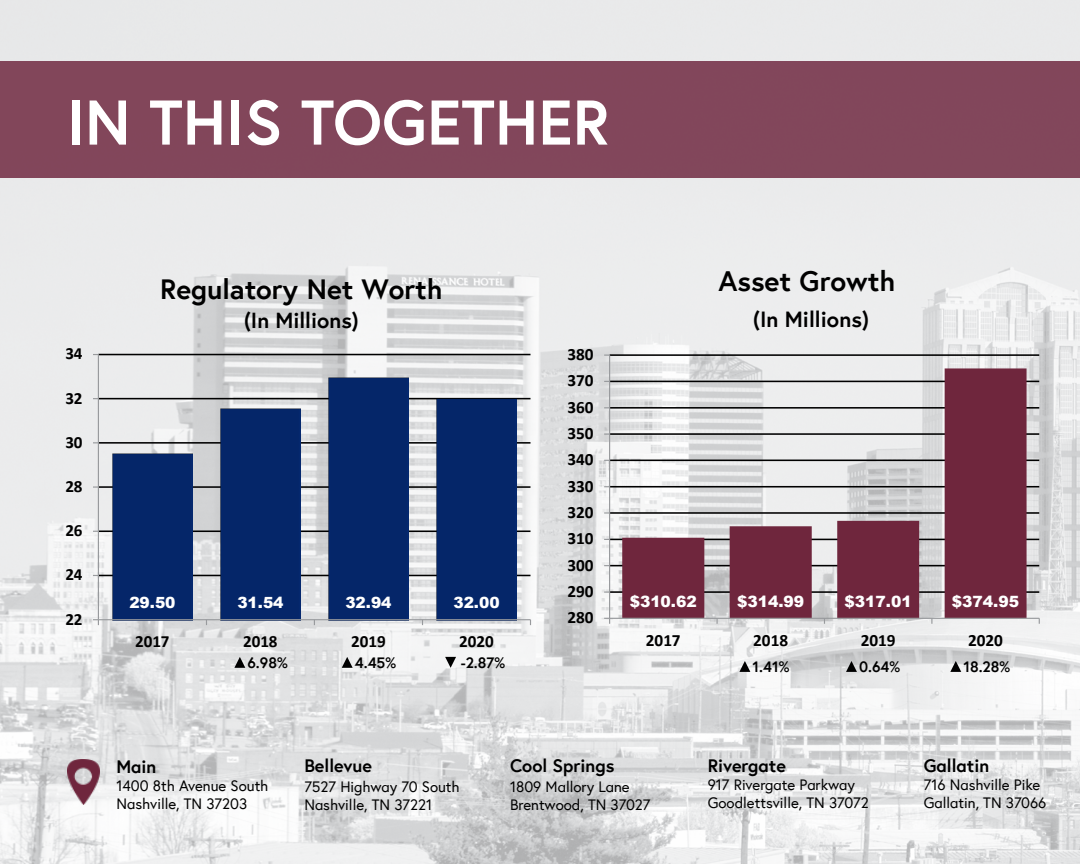
<style>
.page{position:relative;width:1080px;height:864px;background:#fff}
.page>*{position:absolute;margin:0;border:0;box-sizing:border-box;transform-origin:0 0}
.t1{font:700 63px "Europa";color:#fff}
.t2{font:700 28.05px "Europa";color:#000}
.t3{font:700 27.9px "Europa";color:#000}
.t4{font:700 21.9px "Europa";letter-spacing:.005em;color:#000}
.t5{font:700 21.75px "Europa";letter-spacing:.005em;color:#000}
.t6{font:700 18px "Europa";color:#000}
.t7{font:700 17.25px "Calibri";letter-spacing:-.005em;color:#000}
.t8{font:700 17.1px "Calibri";letter-spacing:-.005em;color:#000}
.t9{font:900 15.6px "Arial";letter-spacing:-.005em;color:#fff}
.t10{font:900 15.45px "Arial";letter-spacing:-.005em;color:#fff}
.t11{font:15px/18.3px "Europa";color:#000}
.t12{font:700 15px "Europa";color:#000}
</style>
<div class="page">
<img style="left:0;top:0;width:1080px;height:864px">
<img style="left:68px;top:759px;width:31px;height:46px">
<div style="left:0;top:62px;width:1080px;height:116px;background:#82465b"></div>
<svg style="left:234px;top:657px;width:11px;height:11px"></svg>
<svg style="left:342px;top:657px;width:11px;height:11px"></svg>
<svg style="left:445px;top:657px;width:11px;height:11px"></svg>
<svg style="left:846px;top:661px;width:11px;height:11px"></svg>
<svg style="left:950px;top:661px;width:11px;height:11px"></svg>
<svg style="left:739px;top:661px;width:11px;height:11px"></svg>
<hr style="left:610px;top:591px;width:429px;height:2px;background:#000">
<hr style="left:610px;top:565px;width:429px;height:1px;background:#000">
<hr style="left:610px;top:539px;width:429px;height:1px;background:#000">
<hr style="left:610px;top:512px;width:429px;height:2px;background:#000">
<hr style="left:610px;top:486px;width:429px;height:2px;background:#000">
<hr style="left:610px;top:460px;width:429px;height:1px;background:#000">
<hr style="left:610px;top:433px;width:429px;height:2px;background:#000">
<hr style="left:610px;top:407px;width:429px;height:2px;background:#000">
<hr style="left:610px;top:381px;width:429px;height:1px;background:#000">
<hr style="left:610px;top:354px;width:429px;height:2px;background:#000">
<svg style="left:622px;top:368px;width:405px;height:250px;background:#ab8d97"></svg>
<hr style="left:609px;top:355px;width:1px;height:263px;background:#989a9d">
<hr style="left:610px;top:618px;width:429px;height:1px;background:#989a9d">
<svg style="left:604px;top:618px;width:6px;height:6px"></svg>
<hr style="left:98px;top:575px;width:432px;height:1px;background:#000">
<hr style="left:98px;top:530px;width:432px;height:2px;background:#000">
<hr style="left:98px;top:486px;width:432px;height:2px;background:#000">
<hr style="left:98px;top:442px;width:432px;height:2px;background:#000">
<hr style="left:98px;top:398px;width:432px;height:1px;background:#000">
<hr style="left:98px;top:354px;width:432px;height:1px;background:#000">
<div style="left:112px;top:453px;width:80px;height:166px;background:#052669"></div>
<div style="left:221px;top:408px;width:79px;height:211px;background:#052669"></div>
<div style="left:329px;top:377px;width:79px;height:242px;background:#052669"></div>
<div style="left:437px;top:398px;width:79px;height:221px;background:#052669"></div>
<hr style="left:98px;top:355px;width:1px;height:265px;background:#989a9d">
<hr style="left:98px;top:619px;width:432px;height:1px;background:#989a9d">
<svg style="left:93px;top:619px;width:6px;height:6px"></svg>
<h1 class="t1" style="left:66px;top:80px;width:545px">IN THIS TOGETHER</h1>
<p class="t8" style="left:65px;top:342px;width:19px">34</p>
<p class="t8" style="left:65px;top:386px;width:19px">32</p>
<p class="t8" style="left:65px;top:430px;width:19px">30</p>
<p class="t8" style="left:65px;top:474px;width:19px">28</p>
<p class="t8" style="left:65px;top:518px;width:19px">26</p>
<p class="t8" style="left:65px;top:563px;width:19px">24</p>
<p class="t8" style="left:65px;top:607px;width:19px">22</p>
<h3 class="t3" style="left:160px;top:270px;width:284px">Regulatory Net Worth</h3>
<h3 class="t5" style="left:244px;top:306px;width:116px">(In Millions)</h3>
<p class="t10" style="left:129px;top:591px;width:48px">29.50</p>
<p class="t10" style="left:237px;top:591px;width:48px">31.54</p>
<p class="t10" style="left:345px;top:591px;width:48px">32.94</p>
<p class="t10" style="left:453px;top:591px;width:48px">32.00</p>
<p class="t8" style="left:135px;top:629px;width:36px">2017</p>
<p class="t8" style="left:243px;top:629px;width:36px">2018</p>
<p class="t8" style="left:351px;top:629px;width:36px">2019</p>
<p class="t8" style="left:459px;top:629px;width:36px">2020</p>
<p class="t7" style="left:568px;top:342px;width:28px">380</p>
<p class="t7" style="left:568px;top:368px;width:28px">370</p>
<p class="t7" style="left:568px;top:395px;width:28px">360</p>
<p class="t7" style="left:568px;top:421px;width:28px">350</p>
<p class="t7" style="left:568px;top:447px;width:28px">340</p>
<p class="t7" style="left:568px;top:474px;width:28px">330</p>
<p class="t7" style="left:568px;top:500px;width:28px">320</p>
<p class="t7" style="left:568px;top:526px;width:28px">310</p>
<p class="t7" style="left:568px;top:553px;width:28px">300</p>
<p class="t7" style="left:568px;top:579px;width:28px">290</p>
<p class="t7" style="left:568px;top:605px;width:28px">280</p>
<h2 class="t2" style="left:718px;top:262px;width:178px">Asset Growth</h2>
<h3 class="t4" style="left:753px;top:304px;width:117px">(In Millions)</h3>
<p class="t9" style="left:630px;top:590px;width:69px">$310.62</p>
<p class="t9" style="left:737px;top:590px;width:69px">$314.99</p>
<p class="t9" style="left:845px;top:590px;width:69px">$317.01</p>
<p class="t9" style="left:952px;top:590px;width:69px">$374.95</p>
<p class="t7" style="left:646px;top:628px;width:36px">2017</p>
<p class="t7" style="left:753px;top:628px;width:36px">2018</p>
<p class="t7" style="left:861px;top:628px;width:36px">2019</p>
<p class="t7" style="left:968px;top:628px;width:36px">2020</p>
<p class="t12" style="left:248px;top:652px;width:42px">6.98%</p>
<p class="t12" style="left:355px;top:652px;width:43px">4.45%</p>
<p class="t12" style="left:461px;top:652px;width:46px">-2.87%</p>
<p class="t12" style="left:753px;top:656px;width:38px">1.41%</p>
<p class="t12" style="left:859px;top:656px;width:43px">0.64%</p>
<p class="t12" style="left:963px;top:656px;width:48px">18.28%</p>
<p class="t6" style="left:116px;top:754px;width:42px">Main</p>
<p class="t11" style="left:116px;top:776px;width:153px">1400 8th Avenue South<br>Nashville, TN 37203</p>
<p class="t6" style="left:304px;top:754px;width:69px">Bellevue</p>
<p class="t11" style="left:304px;top:777px;width:157px">7527 Highway 70 South<br>Nashville, TN 37221</p>
<p class="t6" style="left:510px;top:753px;width:106px">Cool Springs</p>
<p class="t11" style="left:510px;top:777px;width:142px">1809 Mallory Lane<br>Brentwood, TN 37027</p>
<p class="t6" style="left:708px;top:753px;width:80px">Rivergate</p>
<p class="t11" style="left:708px;top:775px;width:163px">917 Rivergate Parkway<br>Goodlettsville, TN 37072</p>
<p class="t6" style="left:924px;top:753px;width:67px">Gallatin</p>
<p class="t11" style="left:924px;top:775px;width:124px">716 Nashville Pike<br>Gallatin, TN 37066</p>
</div>
